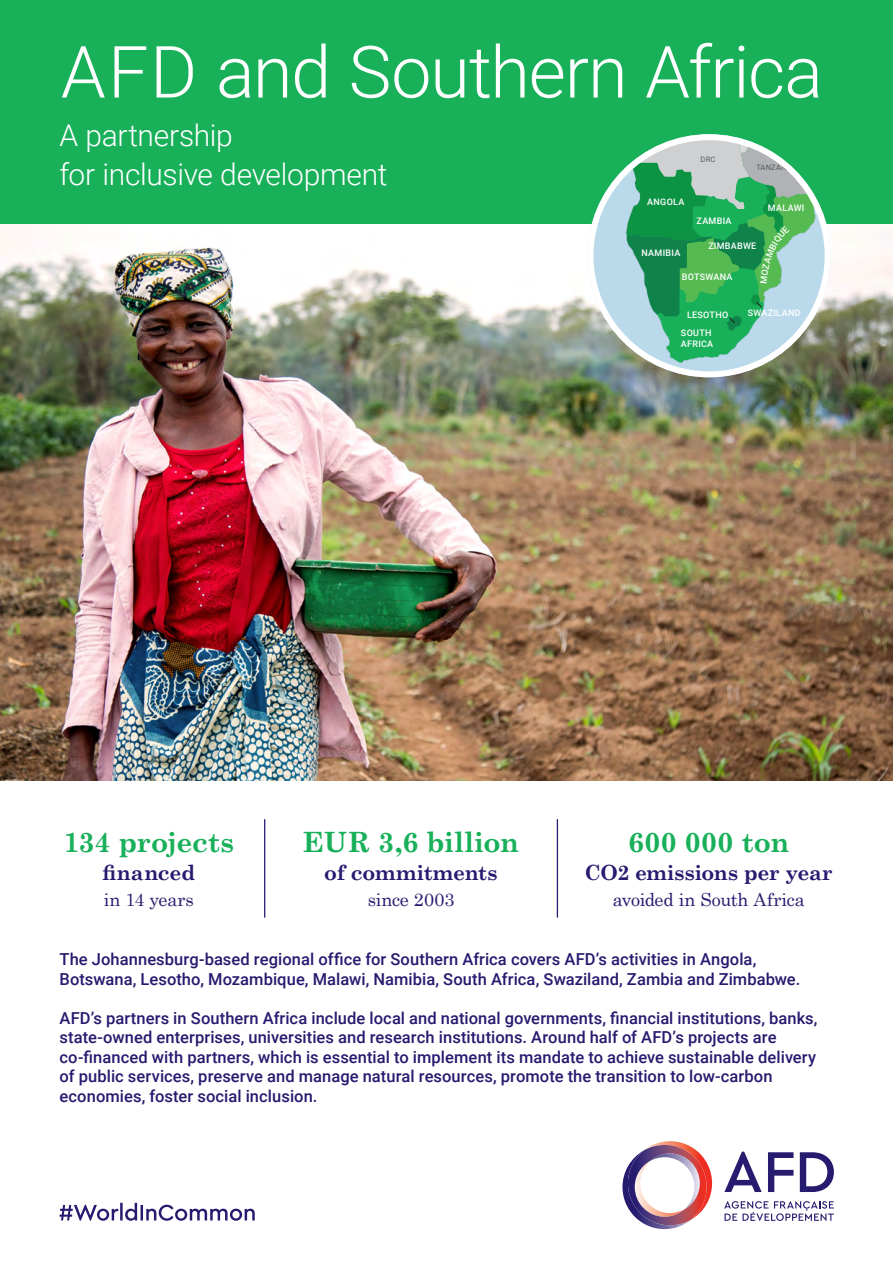
<style>
.page{position:relative;width:893px;height:1263px;background:#fff}
.page>*{position:absolute;margin:0;border:0;box-sizing:border-box;transform-origin:0 0}
.Cover_title{font:300 72px "Roboto";letter-spacing:-.015em;color:#fff}
.Cover_sub_title{font:300 30px/39px "Roboto";letter-spacing:-.01em;color:#fff}
.Key_number_-_L1{font:700 28.05px "Century Schoolbook";letter-spacing:-.005em;color:#18b059}
.Key_number_-_L2{font:700 21px "Century Schoolbook";letter-spacing:-.005em;color:#261b6f}
.Key_number_-_L1-2{font:700 21px "Century Schoolbook";letter-spacing:-.02em;color:#261b6f}
.Key_number_-_L3{font:18px "Century Schoolbook";letter-spacing:-.01em;color:#261b6f}
.Coverage{font:500 16.5px/19.5px "Roboto";letter-spacing:.005em;color:#261b6f}
.t1{font:500 9px/10.8px "Roboto";letter-spacing:.03em;color:#fff}
.t2{font:7.5px "Roboto";letter-spacing:.03em;color:#57585a}
</style>
<div class="page">
<div style="left:0;top:0;width:893px;height:237px;background:#18b059"></div>
<img style="left:0;top:224px;width:893px;height:556px">
<hr style="left:264px;top:819px;width:1px;height:98px;background:#261b6f">
<hr style="left:557px;top:819px;width:1px;height:98px;background:#261b6f">
<svg style="left:588px;top:134px;width:242px;height:243px;fill:#badaeb"></svg>
<svg style="left:604px;top:191px;width:218px;height:173px"></svg>
<div style="left:587px;top:134px;width:244px;height:243px;border:6px solid #fff;border-radius:50%"></div>
<svg style="left:622px;top:1141px;width:90px;height:88px"></svg>
<img style="left:628px;top:1145px;width:79px;height:80px">
<svg style="left:724px;top:1151px;width:38px;height:41px"></svg>
<svg style="left:768px;top:1152px;width:25px;height:40px"></svg>
<svg style="left:800px;top:1152px;width:34px;height:40px"></svg>
<svg style="left:724px;top:1201px;width:110px;height:20px"></svg>
<svg style="left:60px;top:1203px;width:195px;height:18px"></svg>
<svg style="left:606px;top:139px;width:214px;height:224px;background:#68b88e"></svg>
<p class="Cover_title" style="left:61px;top:21px;width:764px">AFD and Southern Africa</p>
<p class="Cover_sub_title" style="left:60px;top:115px;width:329px">A partnership<br>for inclusive development</p>
<p class="t2" style="left:701px;top:154px;width:16px">DRC</p>
<p class="t2" style="left:756px;top:162px;width:39px">TANZANIA</p>
<p class="t1" style="left:647px;top:196px;width:39px">ANGOLA</p>
<p class="t1" style="left:641px;top:247px;width:40px">NAMIBIA</p>
<p class="t1" style="left:696px;top:215px;width:37px">ZAMBIA</p>
<p class="t1" style="left:708px;top:240px;width:49px">ZIMBABWE</p>
<p class="t1" style="left:682px;top:271px;width:52px">BOTSWANA</p>
<p class="t1" style="left:768px;top:202px;width:38px">MALAWI</p>
<p class="t1" style="left:687px;top:309px;width:43px">LESOTHO</p>
<p class="t1" style="left:748px;top:307px;width:54px">SWAZILAND</p>
<p class="t1" style="left:681px;top:327px;width:34px">SOUTH<br>AFRICA</p>
<p class="Key_number_-_L1" style="left:64px;top:824px;width:172px">134 projects</p>
<p class="Key_number_-_L2" style="left:102px;top:860px;width:95px">financed</p>
<p class="Key_number_-_L3" style="left:104px;top:888px;width:91px">in 14 years</p>
<p class="Key_number_-_L1" style="left:303px;top:824px;width:218px">EUR 3,6 billion</p>
<p class="Key_number_-_L2" style="left:324px;top:860px;width:175px">of commitments</p>
<p class="Key_number_-_L3" style="left:368px;top:888px;width:88px">since 2003</p>
<p class="Key_number_-_L1" style="left:628px;top:824px;width:163px">600 000 ton</p>
<p class="Key_number_-_L1-2" style="left:585px;top:860px;width:250px">CO2 emissions per year</p>
<p class="Key_number_-_L3" style="left:613px;top:888px;width:193px">avoided in South Africa</p>
<p class="Coverage" style="left:60px;top:949px;width:742px">The Johannesburg-based regional office for Southern Africa covers AFD’s activities in Angola,<br>Botswana, Lesotho, Mozambique, Malawi, Namibia, South Africa, Swaziland, Zambia and Zimbabwe.</p>
<p class="Coverage" style="left:60px;top:1008px;width:759px">AFD’s partners in Southern Africa include local and national governments, financial institutions, banks, state-owned enterprises, universities and research institutions. Around half of AFD’s projects are co-financed with partners, which is essential to implement its mandate to achieve sustainable delivery of public services, preserve and manage natural resources, promote the transition to low-carbon economies, foster social inclusion.</p>
</div>
